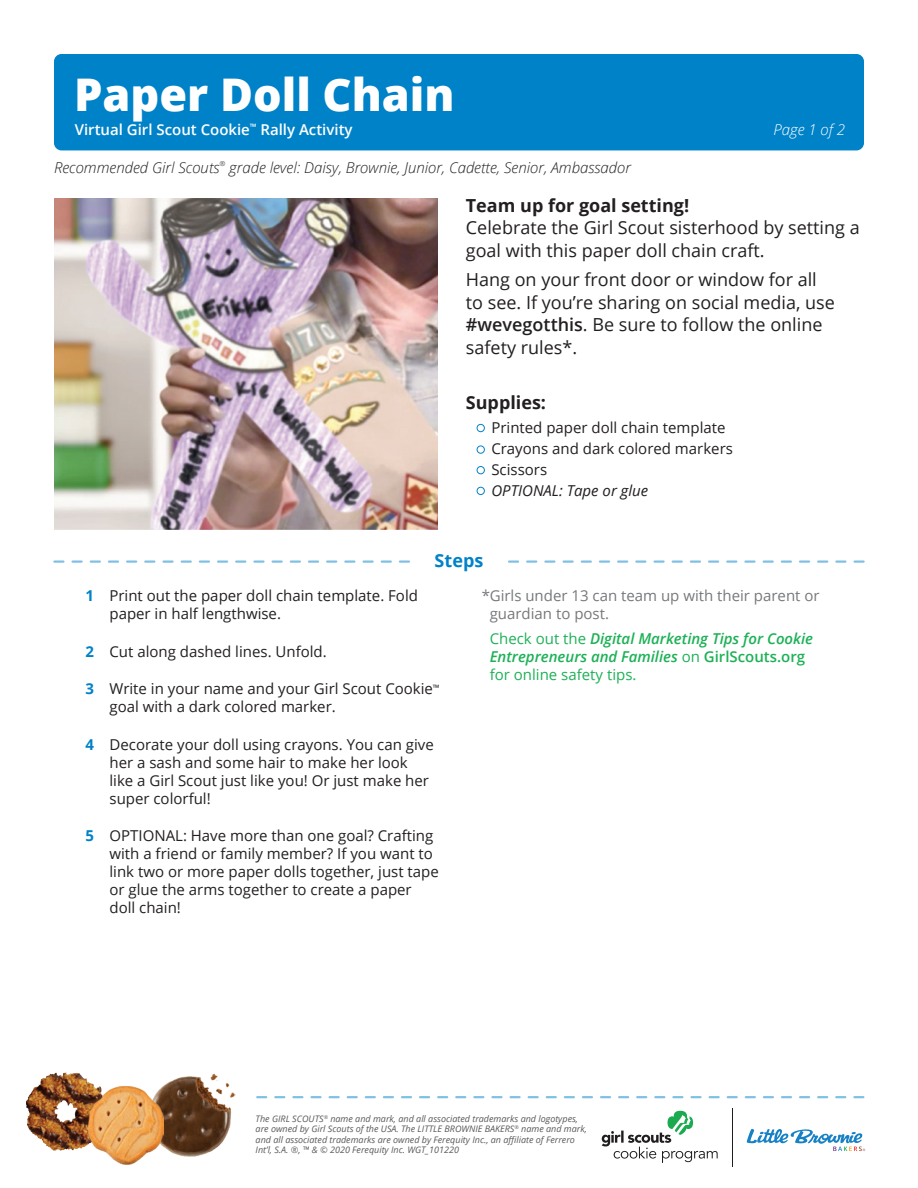
<style>
.page{position:relative;width:918px;height:1188px;background:#fff}
.page>*{position:absolute;margin:0;border:0;box-sizing:border-box;transform-origin:0 0}
.t1{font:800 45px "Open Sans";color:#fff}
.t2{font:18px/22.5px "Open Sans";color:#231f20}
.t3{font:700 18px "Open Sans";color:#231f20}
.t4{font:700 18px "Open Sans";color:#0082c8}
.t5{font:15px/18px "Open Sans";color:#231f20}
.t6{font:italic 600 15px/18px "Open Sans";color:#1db156}
.t7{font:italic 300 15px "Open Sans";color:#231f20}
.t8{font:15px/18px "Open Sans";color:#76787b}
.t9{font:600 15px "Open Sans";color:#fff}
.t10{font:italic 15px "Open Sans";color:#231f20}
.t11{font:italic 300 15px "Open Sans";color:#fff}
.t12{font:700 15px "Open Sans";color:#0082c8}
.t13{font:italic 9px/10.5px "Open Sans";color:#231f20}
.t14{font:italic 300 7.05px "Open Sans";color:#231f20}
.s1{font-weight:600}
.s2{font-weight:700;color:#0082c8}
.s3{font-weight:400;font-style:normal}
.s4{font-style:normal}
</style>
<div class="page">
<div style="left:54px;top:54px;width:810px;height:96px;background:#0082c8;border-radius:8px"></div>
<svg style="left:257px;top:1096px;width:606px;height:2px"></svg>
<hr style="left:732px;top:1108px;width:1px;height:58px;background:#201d1e">
<svg style="left:602px;top:1111px;width:116px;height:52px"></svg>
<svg style="left:747px;top:1129px;width:118px;height:22px"></svg>
<img style="left:26px;top:1073px;width:28px;height:71px">
<img style="left:163px;top:1073px;width:72px;height:84px">
<img style="left:88px;top:1086px;width:75px;height:78px">
<svg style="left:54px;top:560px;width:810px;height:3px"></svg>
<div style="left:417px;top:544px;width:84px;height:36px;background:#fff"></div>
<div style="left:477px;top:424px;width:8px;height:8px;border:1px solid #0082c8;border-radius:50%"></div>
<div style="left:477px;top:487px;width:8px;height:8px;border:1px solid #0082c8;border-radius:50%"></div>
<div style="left:477px;top:466px;width:8px;height:8px;border:1px solid #0082c8;border-radius:50%"></div>
<div style="left:477px;top:446px;width:8px;height:8px;border:1px solid #0082c8;border-radius:50%"></div>
<img style="left:54px;top:198px;width:383px;height:332px">
<h1 class="t1" style="left:74px;top:60px;width:382px">Paper Doll Chain</h1>
<p class="t9" style="left:75px;top:119px;width:279px">Virtual Girl Scout Cookie<sup>™</sup> Rally Activity</p>
<p class="t7" style="left:54px;top:157px;width:167px">Recommended Girl Scouts</p>
<p class="t14" style="left:220px;top:159px;width:7px">®</p>
<p class="t7" style="left:229px;top:157px;width:403px">grade level: Daisy, Brownie, Junior, Cadette, Senior, Ambassador</p>
<p class="t11" style="left:773px;top:119px;width:73px">Page 1 of 2</p>
<p class="t3" style="left:466px;top:193px;width:225px">Team up for goal setting!</p>
<p class="t2" style="left:466px;top:216px;width:395px">Celebrate the Girl Scout sisterhood by setting a goal with this paper doll chain craft.</p>
<p class="t2" style="left:466px;top:268px;width:370px">Hang on your front door or window for all to see. If you’re sharing on social media, use <span class="s1">#wevegotthis</span>. Be sure to follow the online safety rules*.</p>
<p class="t3" style="left:466px;top:390px;width:82px">Supplies:</p>
<p class="t5" style="left:491px;top:417px;width:243px;line-height:21px">Printed paper doll chain template<br>Crayons and dark colored markers<br>Scissors</p>
<p class="t10" style="left:491px;top:480px;width:158px">OPTIONAL: Tape or glue</p>
<p class="t4" style="left:435px;top:548px;width:50px">Steps</p>
<p class="t12" style="left:86px;top:585px;width:10px">1</p>
<p class="t5" style="left:110px;top:586px;width:310px">Print out the paper doll chain template. Fold paper in half lengthwise.</p>
<p class="t5" style="left:86px;top:642px;width:243px"><span class="s2">2</span> Cut along dashed lines. Unfold.</p>
<p class="t12" style="left:86px;top:678px;width:10px">3</p>
<p class="t5" style="left:110px;top:679px;width:332px">Write in your name and your Girl Scout Cookie<sup>™ </sup>goal with a dark colored marker.</p>
<p class="t12" style="left:86px;top:734px;width:10px">4</p>
<p class="t5" style="left:110px;top:735px;width:326px">Decorate your doll using crayons. You can give her a sash and some hair to make her look like a Girl Scout just like you! Or just make her super colorful!</p>
<p class="t12" style="left:86px;top:825px;width:10px">5</p>
<p class="t5" style="left:110px;top:826px;width:331px">OPTIONAL: Have more than one goal? Crafting with a friend or family member? If you want to link two or more paper dolls together, just tape or glue the arms together to create a paper doll chain!</p>
<p class="t8" style="left:490px;top:586px;width:331px;text-indent:-8px">*Girls under 13 can team up with their parent or guardian to post.</p>
<p class="t6" style="left:490px;top:629px;width:325px"><span class="s3">Check out the</span> Digital Marketing Tips for Cookie<br>Entrepreneurs and Families <span class="s3">on</span> <span class="s4">GirlScouts.org </span><span class="s3">for online safety tips.</span></p>
<p class="t13" style="left:256px;top:1113px;width:333px">The GIRL SCOUTS<sup>®</sup> name and mark, and all associated trademarks and logotypes, are owned by Girl Scouts of the USA. The LITTLE BROWNIE BAKERS<sup>®</sup> name and mark, and all associated trademarks are owned by Ferequity Inc., an affiliate of Ferrero Int’l, S.A. ®, ™ &amp; © 2020 Ferequity Inc. WGT_101220</p>
</div>
